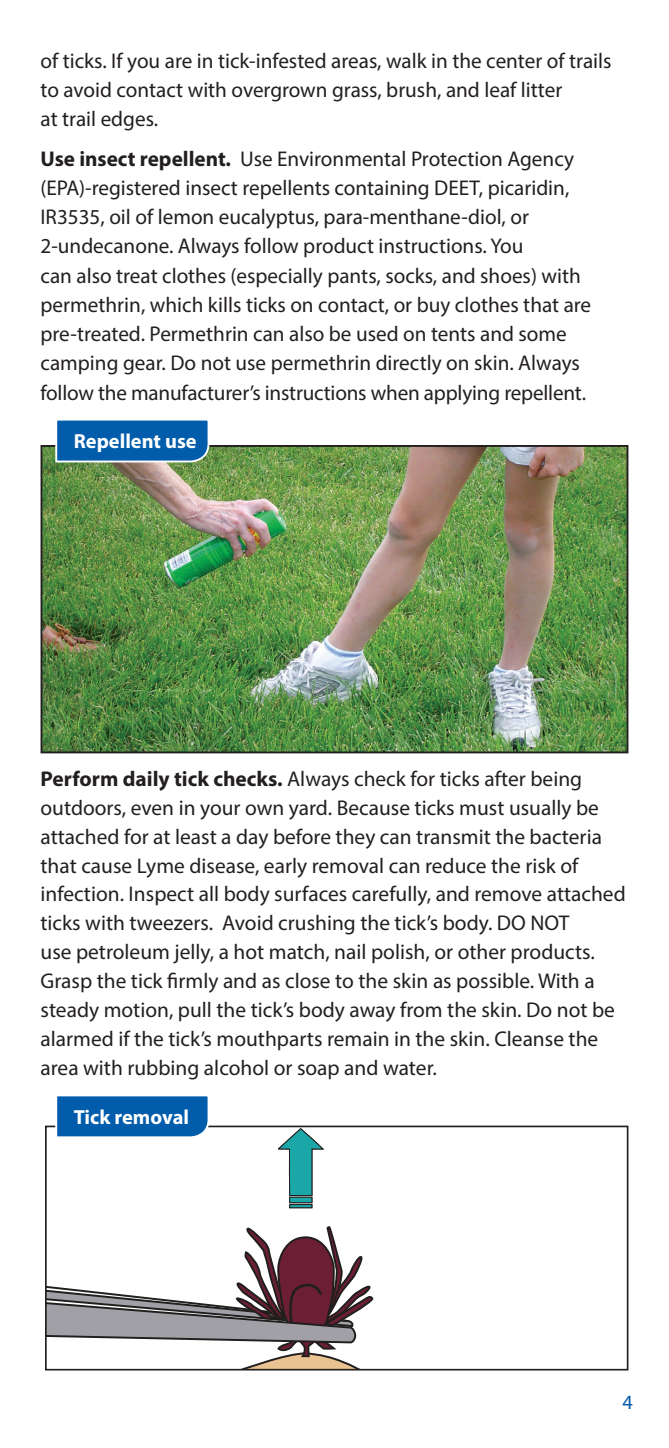
<style>
.page{position:relative;width:669px;height:1448px;background:#fff}
.page>*{position:absolute;margin:0;border:0;box-sizing:border-box;transform-origin:0 0}
.B1__Body_Text{font:21.38px/29.2px "Myriad Pro";color:#231f20}
.t1{font:700 20.47px "Myriad Pro";color:#fff}
.t2{font:20.25px "Myriad Pro";color:#015dab}
.s1{font-weight:700}
</style>
<div class="page">
<svg style="left:46px;top:1096px;width:327px;height:273px"></svg>
<img style="left:44px;top:448px;width:581px;height:302px">
<div style="left:41px;top:445px;width:587px;height:308px;border:2px solid #231f20"></div>
<svg style="left:54px;top:420px;width:156px;height:43px;background:#196baf"></svg>
<p class="B1__Body_Text" style="left:40px;top:46px;width:572px">of ticks. If you are in tick-infested areas, walk in the center of trails to avoid contact with overgrown grass, brush, and leaf litter<br>at trail edges.</p>
<p class="B1__Body_Text" style="left:40px;top:144px;width:552px"><span class="s1">Use insect repellent.</span> Use Environmental Protection Agency (EPA)-registered insect repellents containing DEET, picaridin, IR3535, oil of lemon eucalyptus, para-menthane-diol, or 2-undecanone. Always follow product instructions. You<br>can also treat clothes (especially pants, socks, and shoes) with permethrin, which kills ticks on contact, or buy clothes that are pre-treated. Permethrin can also be used on tents and some camping gear. Do not use permethrin directly on skin. Always follow the manufacturer’s instructions when applying repellent.</p>
<p class="t1" style="left:74px;top:428px;width:124px">Repellent use</p>
<p class="B1__Body_Text" style="left:40px;top:764px;width:586px"><span class="s1">Perform daily tick checks.</span> Always check for ticks after being outdoors, even in your own yard. Because ticks must usually be attached for at least a day before they can transmit the bacteria that cause Lyme disease, early removal can reduce the risk of infection. Inspect all body surfaces carefully, and remove attached ticks with tweezers. Avoid crushing the tick’s body. DO NOT<br>use petroleum jelly, a hot match, nail polish, or other products.<br>Grasp the tick firmly and as close to the skin as possible. With a steady motion, pull the tick’s body away from the skin. Do not be alarmed if the tick’s mouthparts remain in the skin. Cleanse the area with rubbing alcohol or soap and water.</p>
<p class="t1" style="left:74px;top:1104px;width:117px">Tick removal</p>
<p class="t2" style="left:622px;top:1389px;width:12px">4</p>
</div>
